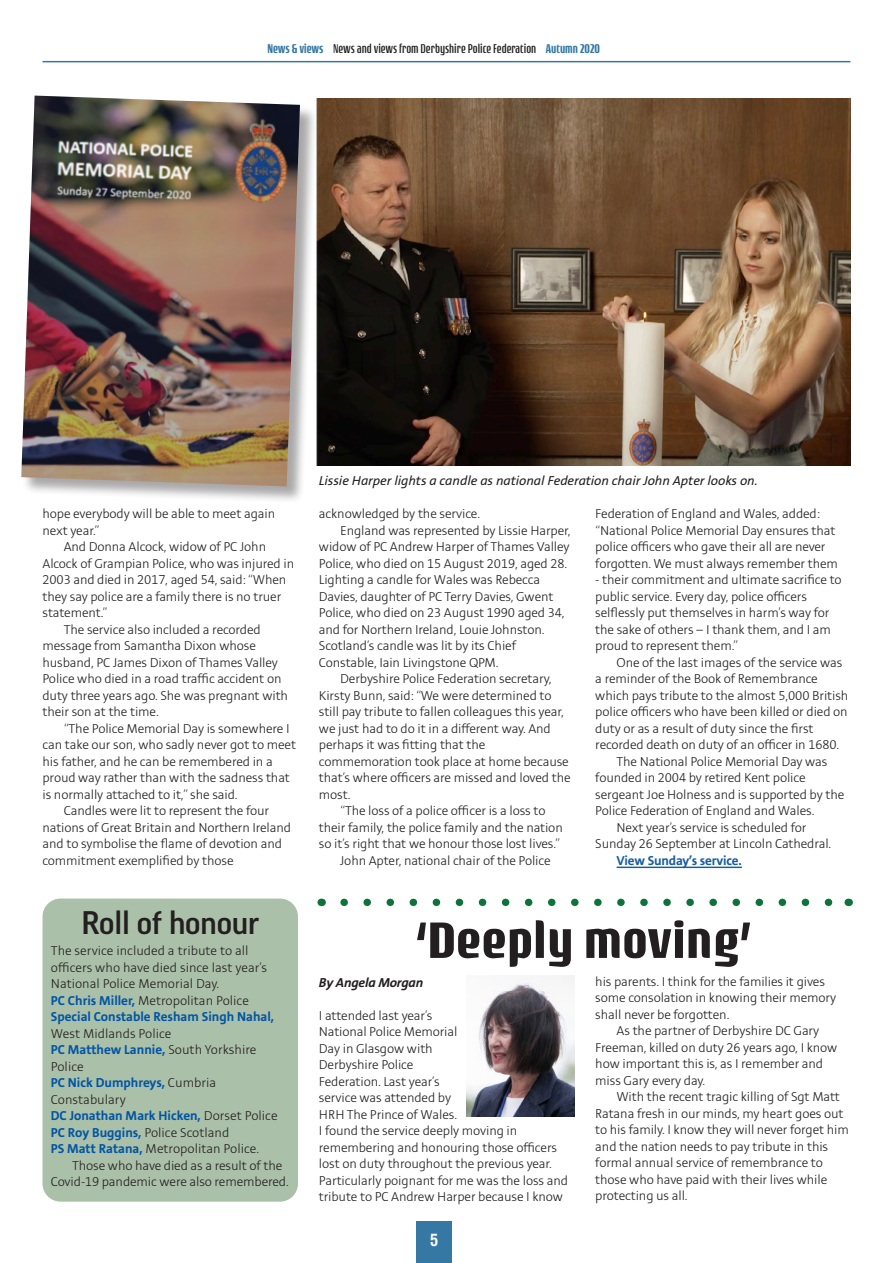
<style>
.page{position:relative;width:893px;height:1263px;background:#fff}
.page>*{position:absolute;margin:0;border:0;box-sizing:border-box;transform-origin:0 0}
.t1{font:700 54px "Rogue Sans";letter-spacing:.01em;color:#231f20}
.t2{font:500 31.5px "Good Pro";color:#231f20}
.t3{font:700 condensed 16.5px "Swiss 721 BT";color:#fff}
.t4{font:300 14.25px/16.5px "Stinnes Sans";letter-spacing:-.01em;color:#231f20}
.t5{font:700 14.25px/16.5px "Stinnes Sans";color:#0155a5}
.t6{font:italic 14.25px "Stinnes Sans";color:#231f20}
.t7{font:700 14.25px "Stinnes Sans";letter-spacing:-.01em;color:#175d9e}
.t8{font:italic 700 14.25px "Stinnes Sans";letter-spacing:-.01em;color:#231f20}
.t9{font:300 13.5px "Rogue Sans Cond";color:#231f20}
.s1{font-weight:500;color:#3578a4}
.s2{font-weight:700;color:#0155a5}
.s3{font-weight:300;color:#231f20}
</style>
<div class="page">
<div style="left:417px;top:1221px;width:35px;height:42px;background:#3578a4"></div>
<hr style="left:43px;top:61px;width:807px;height:1px;background:#3578a4">
<div style="left:43px;top:898px;width:255px;height:303px;background:#abc0a8;border-radius:18px"></div>
<svg style="left:344px;top:899px;width:489px;height:7px"></svg>
<img style="left:466px;top:975px;width:108px;height:141px">
<img style="left:317px;top:99px;width:533px;height:366px">
<div style="left:22px;top:96px;width:295px;height:408px;background:#231f20;opacity:.39"></div>
<img style="left:21px;top:96px;width:279px;height:390px">
<hr style="left:617px;top:867px;width:125px;height:1px;background:#175d9e">
<p class="t9" style="left:267px;top:41px;width:334px"><span class="s1">News &amp; views</span> News and views from Derbyshire Police Federation <span class="s1">Autumn 2020</span></p>
<p class="t4" style="left:43px;top:506px;width:234px">hope everybody will be able to meet again next year.”</p>
<p class="t4" style="left:43px;top:539px;width:253px;text-indent:21px">And Donna Alcock, widow of PC John Alcock of Grampian Police, who was injured in 2003 and died in 2017, aged 54, said: “When they say police are a family there is no truer statement.”</p>
<p class="t4" style="left:43px;top:621px;width:247px;text-indent:21px">The service also included a recorded message from Samantha Dixon whose husband, PC James Dixon of Thames Valley Police who died in a road traffic accident on duty three years ago. She was pregnant with their son at the time.</p>
<p class="t4" style="left:43px;top:720px;width:255px;text-indent:21px">“The Police Memorial Day is somewhere I can take our son, who sadly never got to meet his father, and he can be remembered in a proud way rather than with the sadness that is normally attached to it,” she said.</p>
<p class="t4" style="left:43px;top:803px;width:250px;text-indent:21px">Candles were lit to represent the four nations of Great Britain and Northern Ireland and to symbolise the flame of devotion and commitment exemplified by those</p>
<p class="t2" style="left:81px;top:905px;width:180px">Roll of honour</p>
<p class="t4" style="left:51px;top:943px;width:218px">The service included a tribute to all officers who have died since last year’s<br>National Police Memorial Day.</p>
<p class="t4" style="left:51px;top:992px;width:200px"><span class="s2">PC Chris Miller,</span> Metropolitan Police</p>
<p class="t5" style="left:51px;top:1009px;width:225px">Special Constable Resham Singh Nahal,<br><span class="s3">West Midlands Police</span></p>
<p class="t4" style="left:51px;top:1042px;width:207px"><span class="s2">PC Matthew Lannie,</span> South Yorkshire<br>Police</p>
<p class="t4" style="left:51px;top:1075px;width:167px"><span class="s2">PC Nick Dumphreys,</span> Cumbria<br>Constabulary</p>
<p class="t5" style="left:51px;top:1108px;width:228px">DC Jonathan Mark Hicken, <span class="s3">Dorset Police</span></p>
<p class="t4" style="left:51px;top:1124px;width:180px"><span class="s2">PC Roy Buggins,</span> Police Scotland</p>
<p class="t4" style="left:51px;top:1141px;width:210px"><span class="s2">PS Matt Ratana,</span> Metropolitan Police.</p>
<p class="t4" style="left:51px;top:1157px;width:239px;text-indent:21px">Those who have died as a result of the<br>Covid-19 pandemic were also remembered.</p>
<p class="t6" style="left:319px;top:473px;width:440px">Lissie Harper lights a candle as national Federation chair John Apter looks on.</p>
<p class="t4" style="left:319px;top:506px;width:163px">acknowledged by the service.</p>
<p class="t4" style="left:319px;top:523px;width:253px;text-indent:21px">England was represented by Lissie Harper, widow of PC Andrew Harper of Thames Valley Police, who died on 15 August 2019, aged 28.<br>Lighting a candle for Wales was Rebecca Davies, daughter of PC Terry Davies, Gwent Police, who died on 23 August 1990 aged 34, and for Northern Ireland, Louie Johnston.<br>Scotland’s candle was lit by its Chief Constable, Iain Livingstone QPM.</p>
<p class="t4" style="left:319px;top:671px;width:253px;text-indent:21px">Derbyshire Police Federation secretary, Kirsty Bunn, said: “We were determined to still pay tribute to fallen colleagues this year, we just had to do it in a different way. And perhaps it was fitting that the commemoration took place at home because that’s where officers are missed and loved the most.</p>
<p class="t4" style="left:319px;top:803px;width:245px;text-align:center">“The loss of a police officer is a loss to<br>their family, the police family and the nation so it’s right that we honour those lost lives.”</p>
<p class="t4" style="left:340px;top:853px;width:212px">John Apter, national chair of the Police</p>
<p class="t4" style="left:595px;top:506px;width:244px">Federation of England and Wales, added: “National Police Memorial Day ensures that police officers who gave their all are never forgotten. We must always remember them</p>
<p class="t4" style="left:595px;top:572px;width:248px">- their commitment and ultimate sacrifice to public service. Every day, police officers selflessly put themselves in harm’s way for the sake of others – I thank them, and I am proud to represent them.”</p>
<p class="t4" style="left:595px;top:655px;width:255px;text-indent:21px">One of the last images of the service was a reminder of the Book of Remembrance which pays tribute to the almost 5,000 British police officers who have been killed or died on duty or as a result of duty since the first recorded death on duty of an officer in 1680.</p>
<p class="t4" style="left:595px;top:754px;width:251px;text-indent:21px">The National Police Memorial Day was founded in 2004 by retired Kent police sergeant Joe Holness and is supported by the Police Federation of England and Wales.</p>
<p class="t4" style="left:595px;top:820px;width:238px;text-align:center">Next year’s service is scheduled for<br>Sunday 26 September at Lincoln Cathedral.</p>
<p class="t7" style="left:617px;top:854px;width:127px">View Sunday’s service.</p>
<p class="t1" style="left:416px;top:908px;width:337px">‘Deeply moving’</p>
<p class="t8" style="left:319px;top:976px;width:106px">By Angela Morgan</p>
<p class="t4" style="left:319px;top:1008px;width:251px">I attended last year’s<br>National Police Memorial<br>Day in Glasgow with<br>Derbyshire Police<br>Federation. Last year’s<br>service was attended by<br>HRH The Prince of Wales.<br>I found the service deeply moving in remembering and honouring those officers lost on duty throughout the previous year.<br>Particularly poignant for me was the loss and tribute to PC Andrew Harper because I know</p>
<p class="t4" style="left:595px;top:974px;width:242px">his parents. I think for the families it gives some consolation in knowing their memory shall never be forgotten.</p>
<p class="t4" style="left:595px;top:1023px;width:244px;text-indent:21px">As the partner of Derbyshire DC Gary Freeman, killed on duty 26 years ago, I know how important this is, as I remember and miss Gary every day.</p>
<p class="t4" style="left:595px;top:1089px;width:255px;text-indent:21px">With the recent tragic killing of Sgt Matt Ratana fresh in our minds, my heart goes out to his family. I know they will never forget him and the nation needs to pay tribute in this formal annual service of remembrance to those who have paid with their lives while protecting us all.</p>
<p class="t3" style="left:430px;top:1230px;width:10px">5</p>
</div>
